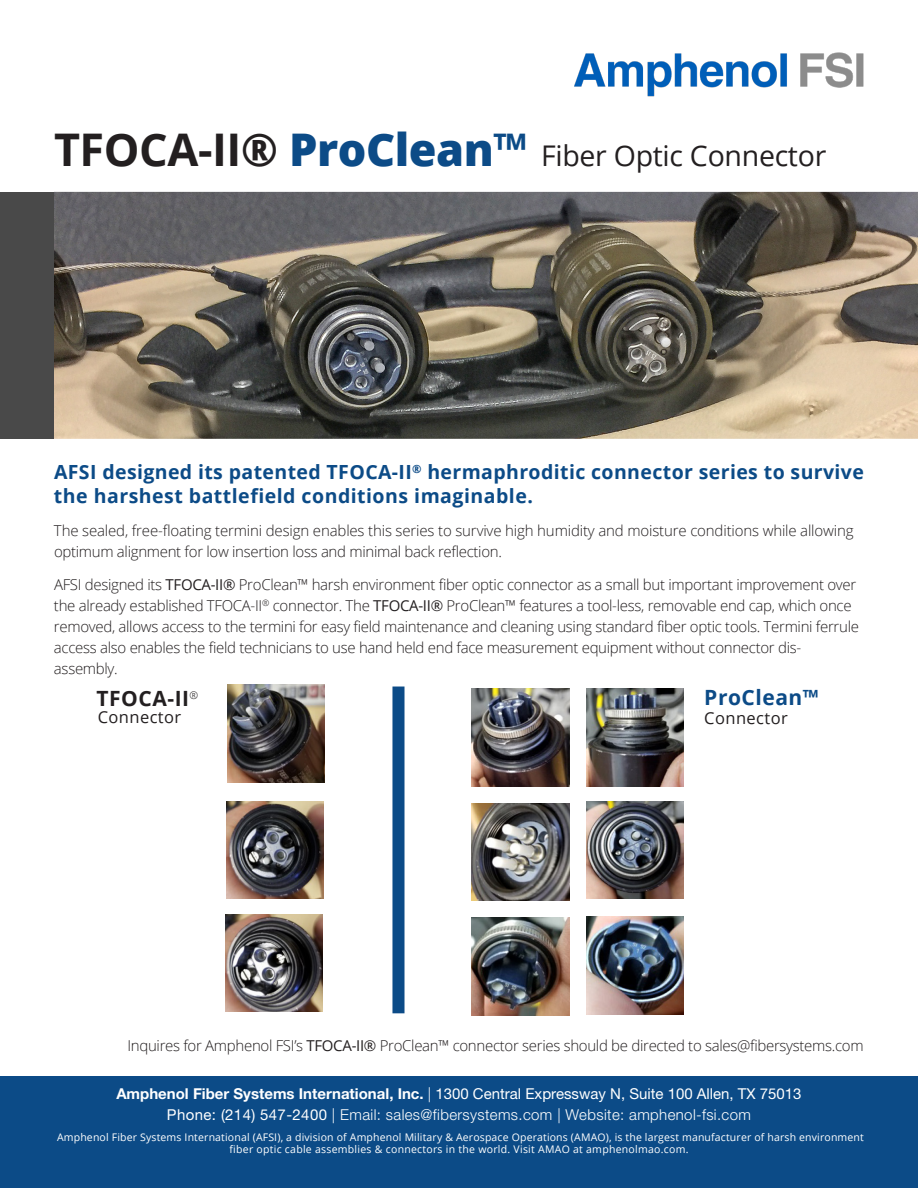
<style>
.page{position:relative;width:918px;height:1188px;background:#fff}
.page>*{position:absolute;margin:0;border:0;box-sizing:border-box;transform-origin:0 0}
.t1{font:28.5px "Open Sans";letter-spacing:-.01em;color:#231f20}
.t2{font:700 21px "Open Sans";letter-spacing:.025em;color:#231f20}
.t3{font:700 21px "Open Sans";letter-spacing:.025em;color:#0c4b87}
.t4{font:700 19.5px/24px "Open Sans";letter-spacing:.02em;color:#0c4b87}
.t5{font:16.5px "Open Sans";letter-spacing:.025em;color:#231f20}
.t6{font:300 15px/21px "Open Sans";letter-spacing:-.02em;color:#231f20}
.t7{font:15px "Helvetica Neue LT Std";color:#fff}
.t8{font:300 15px "Helvetica Neue LT Std";letter-spacing:.025em;color:#fff}
.t9{font:10.5px/12.6px "Open Sans";letter-spacing:.015em;color:#fff;text-align:center}
.s1{font-weight:700;font-size:45px}
.s2{font-weight:800;font-size:45px;color:#0c4b87}
.s3{font-weight:700;font-size:45px;color:#0c4b87}
.s4{font-weight:400}
.s5{font-weight:700}
.s6{font-weight:300}
</style>
<div class="page">
<img style="left:574px;top:52px;width:290px;height:45px">
<img style="left:54px;top:192px;width:864px;height:247px">
<div style="left:0;top:1077px;width:918px;height:111px;background:#0c4b87"></div>
<div style="left:0;top:192px;width:54px;height:247px;background:#494949"></div>
<img style="left:227px;top:685px;width:98px;height:97px">
<img style="left:472px;top:688px;width:97px;height:98px">
<img style="left:586px;top:688px;width:98px;height:98px">
<img style="left:226px;top:801px;width:98px;height:98px">
<img style="left:472px;top:803px;width:97px;height:98px">
<img style="left:586px;top:801px;width:98px;height:98px">
<img style="left:225px;top:914px;width:98px;height:98px">
<img style="left:472px;top:918px;width:97px;height:97px">
<img style="left:586px;top:917px;width:98px;height:97px">
<div style="left:395px;top:687px;width:7px;height:326px;background:#0c4b87"></div>
<p class="t1" style="left:54px;top:136px;width:774px"><span class="s1">TFOCA-II®</span> <span class="s2">ProClean</span><span class="s3">™</span> Fiber Optic Connector</p>
<p class="t4" style="left:54px;top:460px;width:811px">AFSI designed its patented TFOCA-II<sup>®</sup> hermaphroditic connector series to survive the harshest battlefield conditions imaginable.</p>
<p class="t6" style="left:54px;top:520px;width:801px">The sealed, free-floating termini design enables this series to survive high humidity and moisture conditions while allowing optimum alignment for low insertion loss and minimal back reflection.</p>
<p class="t6" style="left:54px;top:574px;width:807px">AFSI designed its <span class="s4">TFOCA-II®</span> ProClean™ harsh environment fiber optic connector as a small but important improvement over the already established TFOCA-II<sup>®</sup> connector. The <span class="s4">TFOCA-II®</span> ProClean™ features a tool-less, removable end cap, which once removed, allows access to the termini for easy field maintenance and cleaning using standard fiber optic tools. Termini ferrule access also enables the field technicians to use hand held end face measurement equipment without connector dis&shy;assembly.</p>
<p class="t2" style="left:96px;top:684px;width:103px">TFOCA-II<sup>®</sup></p>
<p class="t5" style="left:98px;top:706px;width:85px">Connector</p>
<p class="t3" style="left:704px;top:682px;width:116px">ProClean™</p>
<p class="t5" style="left:704px;top:707px;width:85px">Connector</p>
<p class="t6" style="left:127px;top:1035px;width:738px">Inquires for Amphenol FSI’s <span class="s4">TFOCA-II®</span> ProClean™ connector series should be directed to sales@fibersystems.com</p>
<p class="t7" style="left:116px;top:1085px;width:687px"><span class="s5">Amphenol Fiber Systems International, Inc.</span> <span class="s6">|</span> 1300 Central Expressway N, Suite 100 Allen, TX 75013</p>
<p class="t8" style="left:167px;top:1106px;width:586px"><span class="s4">Phone: (214) 547-2400</span> | Email: sales@fibersystems.com | Website: amphenol-fsi.com</p>
<p class="t9" style="left:57px;top:1130px;width:808px">Amphenol Fiber Systems International (AFSI), a division of Amphenol Military &amp; Aerospace Operations (AMAO), is the largest manufacturer of harsh environment fiber optic cable assemblies &amp; connectors in the world. Visit AMAO at amphenolmao.com.</p>
</div>
